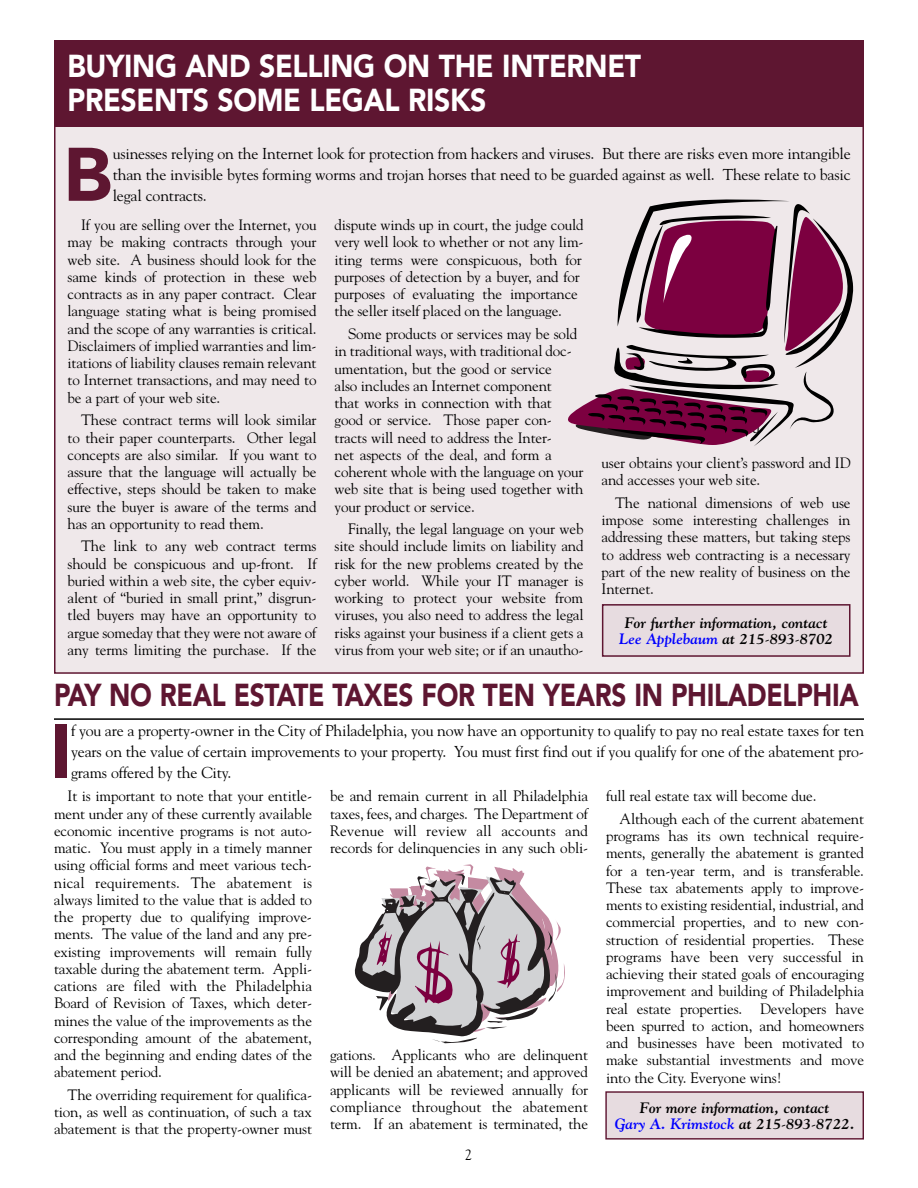
<style>
.page{position:relative;width:918px;height:1188px;background:#fff}
.page>*{position:absolute;margin:0;border:0;box-sizing:border-box;transform-origin:0 0}
.t1{font:900 75px "Avenir";color:#5e1631}
.t2{font:900 31.5px/34.5px "Avenir";letter-spacing:-.01em;color:#fff;scale:.9 1}
.t3{font:900 31.5px "Avenir";letter-spacing:-.01em;color:#5e1631;scale:.83 1}
.t4{font:15.75px/21px "Goudy";letter-spacing:-.01em;color:#000;text-align:justify}
.t5{font:15px/17.2px "Goudy";letter-spacing:-.01em;color:#000;text-align:justify}
.t6{font:italic 700 15px/16.5px "Goudy";color:#000;text-align:center}
.s1{color:#00f}
.s2{font-weight:400;font-style:normal}
</style>
<div class="page">
<div style="left:55px;top:41px;width:808px;height:632px;background:#efe8ea"></div>
<div style="left:54px;top:40px;width:810px;height:87px;background:#5e1631"></div>
<div style="left:603px;top:605px;width:247px;height:51px;background:#e7dce0"></div>
<div style="left:602px;top:604px;width:248px;height:53px;border:2px solid #5e1631"></div>
<hr style="left:54px;top:718px;width:810px;height:2px;background:#000">
<div style="left:606px;top:1092px;width:257px;height:47px;background:#e7dce0"></div>
<div style="left:605px;top:1091px;width:259px;height:49px;border:1px solid #5e1631"></div>
<svg style="left:355px;top:864px;width:210px;height:179px"></svg>
<svg style="left:568px;top:199px;width:286px;height:247px"></svg>
<h2 class="t2" style="left:68px;top:51px;width:639px">BUYING AND SELLING ON THE INTERNET<br>PRESENTS SOME LEGAL RISKS</h2>
<h1 class="t1" style="left:63px;top:144px;width:50px">B</h1>
<p class="t4" style="left:113px;top:143px;width:740px">usinesses relying on the Internet look for protection from hackers and viruses. But there are risks even more intangible than the invisible bytes forming worms and trojan horses that need to be guarded against as well. These relate to basic legal contracts.</p>
<p class="t5" style="left:68px;top:216px;width:251px;text-indent:14px">If you are selling over the Internet, you may be making contracts through your web site. A business should look for the same kinds of protection in these web contracts as in any paper contract. Clear language stating what is being promised and the scope of any warranties is critical.<br>Disclaimers of implied warranties and lim&shy;itations of liability clauses remain relevant to Internet transactions, and may need to be a part of your web site.</p>
<p class="t5" style="left:68px;top:412px;width:251px;text-indent:14px">These contract terms will look similar to their paper counterparts. Other legal concepts are also similar. If you want to assure that the language will actually be effective, steps should be taken to make sure the buyer is aware of the terms and has an opportunity to read them.</p>
<p class="t5" style="left:67px;top:538px;width:251px;text-indent:14px">The link to any web contract terms should be conspicuous and up-front. If buried within a web site, the cyber equiv&shy;alent of “buried in small print,” disgrun&shy;tled buyers may have an opportunity to argue someday that they were not aware of any terms limiting the purchase. If the</p>
<p class="t5" style="left:335px;top:216px;width:251px;text-align:left">dispute winds up in court, the judge could very well look to whether or not any lim&shy;iting terms were conspicuous, both for purposes of detection by a buyer, and for purposes of evaluating the importance the seller itself placed on the language.</p>
<p class="t5" style="left:335px;top:325px;width:251px;text-align:left;text-indent:14px">Some products or services may be sold in traditional ways, with traditional doc&shy;umentation, but the good or service<br>also includes an Internet component<br>that works in connection with that good or service. Those paper con&shy;tracts will need to address the Inter-<br>net aspects of the deal, and form a coherent whole with the language on your web site that is being used together with your product or service.</p>
<p class="t5" style="left:335px;top:520px;width:251px;text-indent:13px">Finally, the legal language on your web site should include limits on liability and risk for the new problems created by the cyber world. While your IT manager is working to protect your website from viruses, you also need to address the legal risks against your business if a client gets a virus from your web site; or if an unautho-</p>
<p class="t5" style="left:602px;top:454px;width:250px">user obtains your client’s password and ID and accesses your web site.</p>
<p class="t5" style="left:602px;top:494px;width:251px;text-indent:14px">The national dimensions of web use impose some interesting challenges in addressing these matters, but taking steps to address web contracting is a necessary part of the new reality of business on the Internet.</p>
<p class="t6" style="left:619px;top:614px;width:215px">For further information, contact<br><span class="s1">Lee Applebaum</span> at 215<span class="s2">-</span>893<span class="s2">-</span>8702</p>
<h2 class="t3" style="left:54px;top:682px;width:971px">PAY NO REAL ESTATE TAXES FOR TEN YEARS IN PHILADELPHIA</h2>
<h1 class="t1" style="left:50px;top:721px;width:24px">I</h1>
<p class="t4" style="left:71px;top:720px;width:795px">f you are a property-owner in the City of Philadelphia, you now have an opportunity to qualify to pay no real estate taxes for ten years on the value of certain improvements to your property. You must first find out if you qualify for one of the abatement pro&shy;grams offered by the City.</p>
<p class="t5" style="left:54px;top:787px;width:260px;text-indent:14px">It is important to note that your entitle&shy;ment under any of these currently available economic incentive programs is not auto&shy;matic. You must apply in a timely manner using official forms and meet various tech&shy;nical requirements. The abatement is always limited to the value that is added to the property due to qualifying improve&shy;ments. The value of the land and any pre&shy;existing improvements will remain fully taxable during the abatement term. Appli&shy;cations are filed with the Philadelphia Board of Revision of Taxes, which deter&shy;mines the value of the improvements as the corresponding amount of the abatement, and the beginning and ending dates of the abatement period.</p>
<p class="t5" style="left:54px;top:1086px;width:260px;text-indent:14px">The overriding requirement for qualifica&shy;tion, as well as continuation, of such a tax abatement is that the property-owner must</p>
<p class="t5" style="left:330px;top:787px;width:260px">be and remain current in all Philadelphia taxes, fees, and charges. The Department of Revenue will review all accounts and records for delinquencies in any such obli-</p>
<p class="t5" style="left:330px;top:1046px;width:260px">gations. Applicants who are delinquent will be denied an abatement; and approved applicants will be reviewed annually for compliance throughout the abatement term. If an abatement is terminated, the</p>
<p class="t5" style="left:465px;top:1146px;width:9px">2</p>
<p class="t5" style="left:620px;top:785px;width:246px;line-height:22.6px;text-indent:-14px">full real estate tax will become due.<br>Although each of the current abatement</p>
<p class="t5" style="left:606px;top:827px;width:260px">programs has its own technical require&shy;ments, generally the abatement is granted for a ten-year term, and is transferable.<br>These tax abatements apply to improve&shy;ments to existing residential, industrial, and commercial properties, and to new con&shy;struction of residential properties. These programs have been very successful in achieving their stated goals of encouraging improvement and building of Philadelphia real estate properties. Developers have been spurred to action, and homeowners and businesses have been motivated to make substantial investments and move into the City. Everyone wins!</p>
<p class="t6" style="left:615px;top:1099px;width:241px">For more information, contact<br><span class="s1">Gary A. Krimstock</span> at 215<span class="s2">-</span>893<span class="s2">-</span>8722.</p>
</div>
